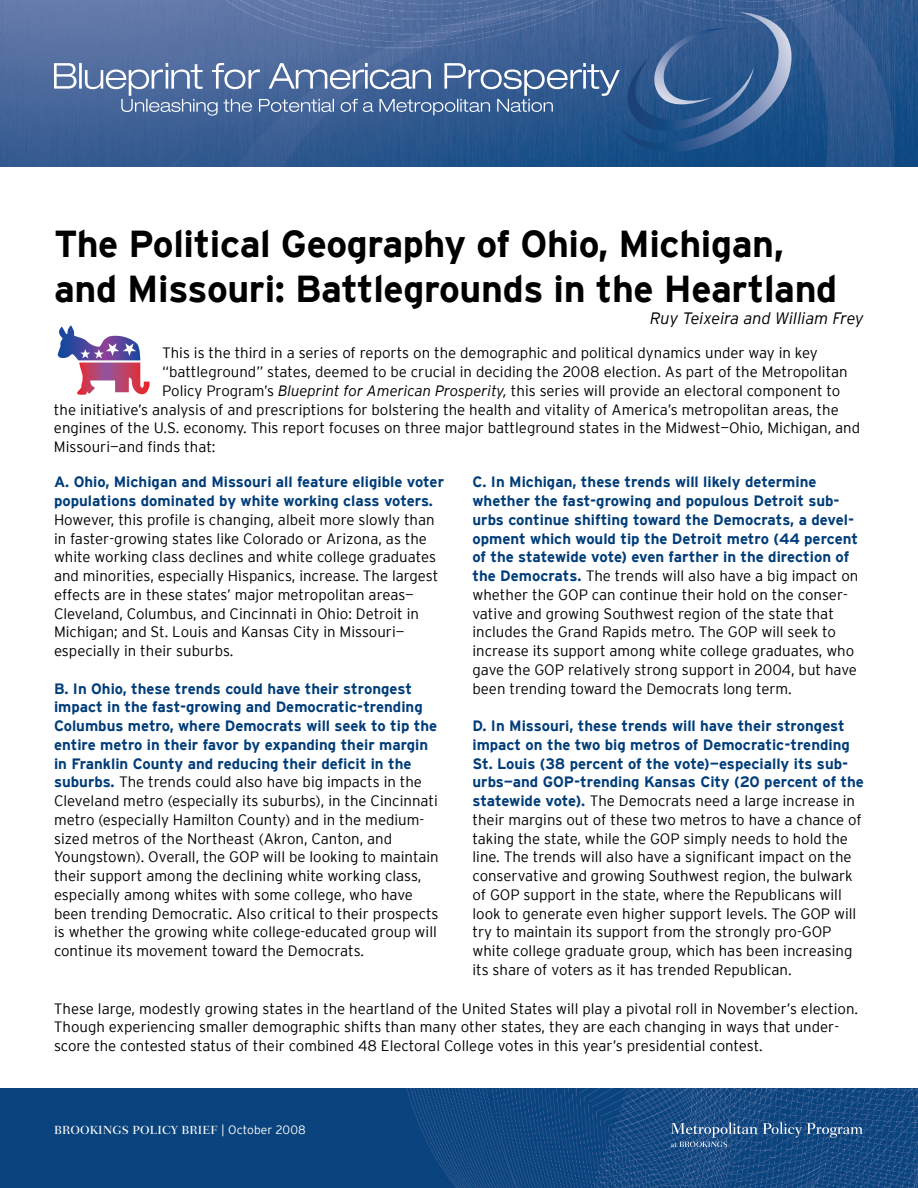
<style>
.page{position:relative;width:918px;height:1188px;background:#fff}
.page>*{position:absolute;margin:0;border:0;box-sizing:border-box;transform-origin:0 0}
.t1{font:700 37.5px/45px "Interstate";letter-spacing:-.01em;color:#000}
.t2{font:italic 300 16.5px "Interstate";color:#000}
.t3{font:300 15px/18.8px "Interstate";color:#000}
.t4{font:700 15px/18.8px "Interstate";color:#003d79}
.t5{font:500 12px "Fairfield LH";letter-spacing:.01em;color:#fff}
.s1{font-style:italic}
.s2{font-weight:700;color:#003d79}
.s3{font-family:"Interstate";font-weight:300}
</style>
<div class="page">
<img style="left:0;top:1089px;width:918px;height:99px">
<img style="left:0;top:0;width:918px;height:166px">
<svg style="left:671px;top:1122px;width:192px;height:25px;background:#356293"></svg>
<svg style="left:54px;top:12px;width:739px;height:153px;background:#46689a"></svg>
<svg style="left:57px;top:325px;width:93px;height:70px"></svg>
<h1 class="t1" style="left:54px;top:221px;width:785px">The Political Geography of Ohio, Michigan, and Missouri: Battlegrounds in the Heartland</h1>
<p class="t2" style="left:650px;top:309px;width:215px">Ruy Teixeira and William Frey</p>
<p class="t3" style="left:162px;top:344px;width:657px">This is the third in a series of reports on the demographic and political dynamics under way in key</p>
<p class="t3" style="left:162px;top:362px;width:687px">“battleground” states, deemed to be crucial in deciding the 2008 election. As part of the Metropolitan</p>
<p class="t3" style="left:162px;top:381px;width:680px">Policy Program’s <span class="s1">Blueprint for American Prosperity,</span> this series will provide an electoral component to</p>
<p class="t3" style="left:54px;top:400px;width:786px">the initiative’s analysis of and prescriptions for bolstering the health and vitality of America’s metropolitan areas, the</p>
<p class="t3" style="left:54px;top:419px;width:808px">engines of the U.S. economy. This report focuses on three major battleground states in the Midwest—Ohio, Michigan, and</p>
<p class="t3" style="left:54px;top:437px;width:163px">Missouri—and finds that:</p>
<p class="t4" style="left:54px;top:473px;width:392px">A. Ohio, Michigan and Missouri all feature eligible voter populations dominated by white working class voters.</p>
<p class="t3" style="left:54px;top:510px;width:386px">However, this profile is changing, albeit more slowly than in faster-growing states like Colorado or Arizona, as the white working class declines and white college graduates and minorities, especially Hispanics, increase. The largest effects are in these states’ major metropolitan areas— Cleveland, Columbus, and Cincinnati in Ohio: Detroit in Michigan; and St. Louis and Kansas City in Missouri— especially in their suburbs.</p>
<p class="t3" style="left:54px;top:679px;width:386px"><span class="s2">B. In Ohio, these trends could have their strongest impact in the fast-growing and Democratic-trending Columbus metro, where Democrats will seek to tip the entire metro in their favor by expanding their margin in Franklin County and reducing their deficit in the suburbs.</span> The trends could also have big impacts in the Cleveland metro (especially its suburbs), in the Cincinnati metro (especially Hamilton County) and in the medium&shy;sized metros of the Northeast (Akron, Canton, and Youngstown). Overall, the GOP will be looking to maintain their support among the declining white working class, especially among whites with some college, who have been trending Democratic. Also critical to their prospects is whether the growing white college-educated group will continue its movement toward the Democrats.</p>
<p class="t3" style="left:472px;top:473px;width:387px"><span class="s2">C. In Michigan, these trends will likely determine whether the fast-growing and populous Detroit sub&shy;urbs continue shifting toward the Democrats, a devel&shy;opment which would tip the Detroit metro (44 percent of the statewide vote) even farther in the direction of the Democrats.</span> The trends will also have a big impact on whether the GOP can continue their hold on the conser&shy;vative and growing Southwest region of the state that includes the Grand Rapids metro. The GOP will seek to increase its support among white college graduates, who gave the GOP relatively strong support in 2004, but have been trending toward the Democrats long term.</p>
<p class="t3" style="left:472px;top:716px;width:393px"><span class="s2">D. In Missouri, these trends will have their strongest impact on the two big metros of Democratic-trending St. Louis (38 percent of the vote)—especially its sub&shy;urbs—and GOP-trending Kansas City (20 percent of the statewide vote).</span> The Democrats need a large increase in their margins out of these two metros to have a chance of taking the state, while the GOP simply needs to hold the line. The trends will also have a significant impact on the conservative and growing Southwest region, the bulwark of GOP support in the state, where the Republicans will look to generate even higher support levels. The GOP will try to maintain its support from the strongly pro-GOP white college graduate group, which has been increasing its share of voters as it has trended Republican.</p>
<p class="t3" style="left:54px;top:999px;width:806px">These large, modestly growing states in the heartland of the United States will play a pivotal roll in November’s election.<br>Though experiencing smaller demographic shifts than many other states, they are each changing in ways that under&shy;score the contested status of their combined 48 Electoral College votes in this year’s presidential contest.</p>
<p class="t5" style="left:54px;top:1123px;width:253px">BROOKINGS POLICY BRIEF <span class="s3">| October 2008</span></p>
</div>
